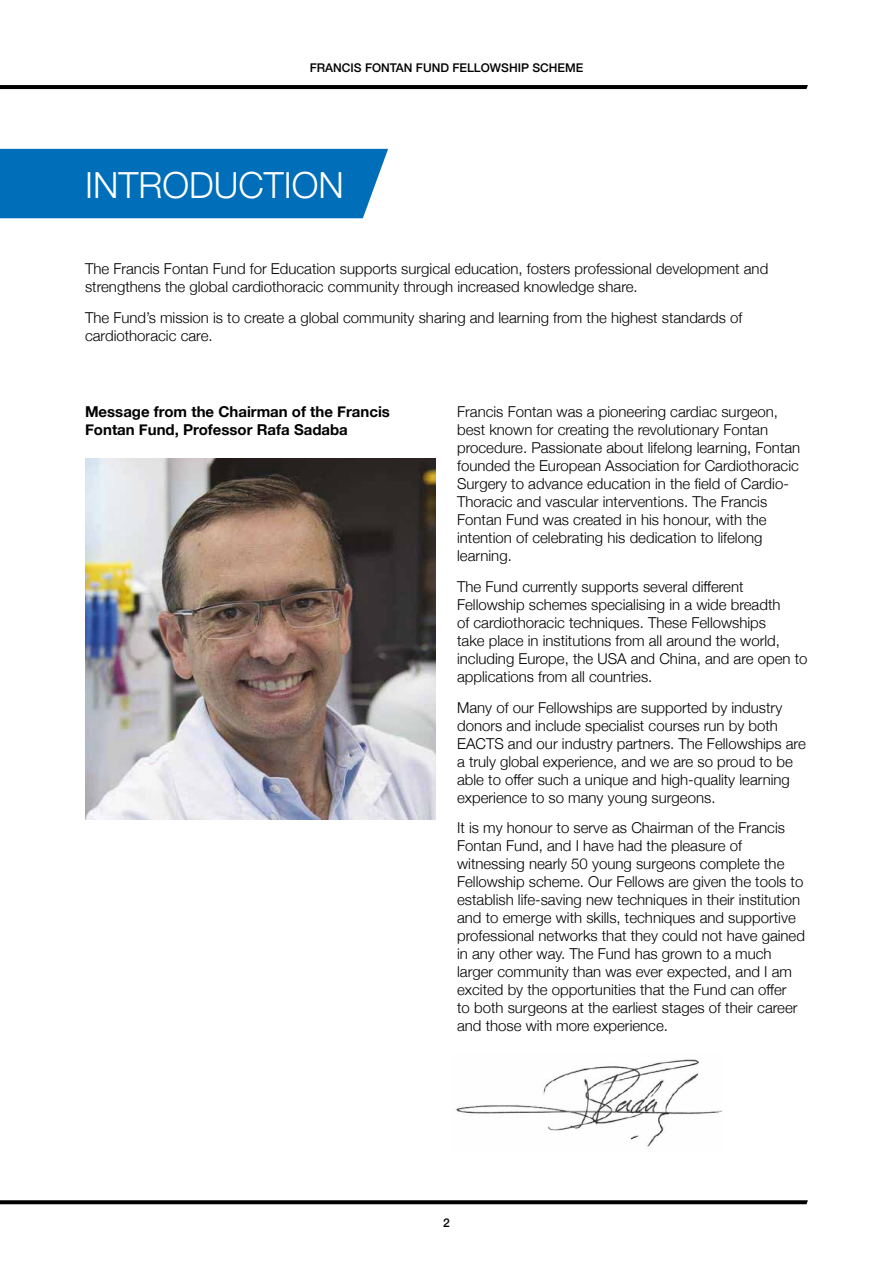
<style>
.page{position:relative;width:893px;height:1263px;background:#fff}
.page>*{position:absolute;margin:0;border:0;box-sizing:border-box;transform-origin:0 0}
.t1{font:300 36px "Helvetica Neue";color:#fff}
.t2{font:300 15px/18px "Helvetica Neue";color:#000}
.t3{font:700 15px/18px "Helvetica Neue";color:#000}
.t4{font:500 12px "Helvetica Neue";color:#000}
</style>
<div class="page">
<svg style="left:0;top:85px;width:808px;height:4px;background:#030303"></svg>
<svg style="left:0;top:1200px;width:808px;height:4px;background:#111"></svg>
<img style="left:85px;top:458px;width:351px;height:361px">
<div style="left:0;top:149px;width:388px;height:69px;background:#006eb8"></div>
<img style="left:456px;top:1059px;width:267px;height:88px">
<p class="t4" style="left:310px;top:58px;width:275px">FRANCIS FONTAN FUND FELLOWSHIP SCHEME</p>
<h1 class="t1" style="left:85px;top:156px;width:260px">INTRODUCTION</h1>
<p class="t2" style="left:85px;top:258px;width:685px">The Francis Fontan Fund for Education supports surgical education, fosters professional development and strengthens the global cardiothoracic community through increased knowledge share.</p>
<p class="t2" style="left:85px;top:307px;width:659px">The Fund’s mission is to create a global community sharing and learning from the highest standards of cardiothoracic care.</p>
<p class="t3" style="left:85px;top:403px;width:306px">Message from the Chairman of the Francis<br>Fontan Fund, Professor Rafa Sadaba</p>
<p class="t2" style="left:457px;top:402px;width:345px">Francis Fontan was a pioneering cardiac surgeon, best known for creating the revolutionary Fontan procedure. Passionate about lifelong learning, Fontan founded the European Association for Cardiothoracic Surgery to advance education in the field of Cardio-Thoracic and vascular interventions. The Francis Fontan Fund was created in his honour, with the intention of celebrating his dedication to lifelong learning.</p>
<p class="t2" style="left:457px;top:576px;width:352px">The Fund currently supports several different Fellowship schemes specialising in a wide breadth<br>of cardiothoracic techniques. These Fellowships<br>take place in institutions from all around the world, including Europe, the USA and China, and are open to applications from all countries.</p>
<p class="t2" style="left:457px;top:697px;width:350px">Many of our Fellowships are supported by industry donors and include specialist courses run by both EACTS and our industry partners. The Fellowships are a truly global experience, and we are so proud to be able to offer such a unique and high-quality learning experience to so many young surgeons.</p>
<p class="t2" style="left:457px;top:818px;width:349px">It is my honour to serve as Chairman of the Francis Fontan Fund, and I have had the pleasure of witnessing nearly 50 young surgeons complete the Fellowship scheme. Our Fellows are given the tools to establish life-saving new techniques in their institution and to emerge with skills, techniques and supportive professional networks that they could not have gained in any other way. The Fund has grown to a much larger community than was ever expected, and I am excited by the opportunities that the Fund can offer<br>to both surgeons at the earliest stages of their career and those with more experience.</p>
<p class="t4" style="left:443px;top:1213px;width:8px">2</p>
</div>
